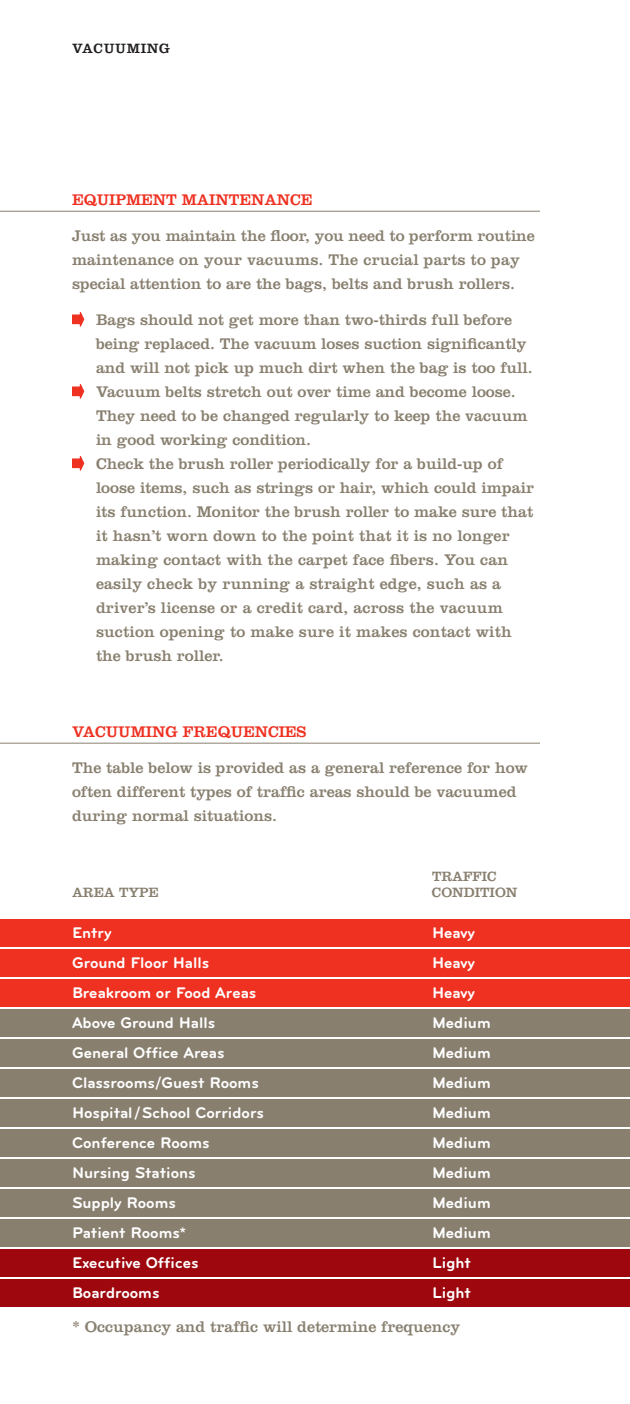
<style>
.page{position:relative;width:630px;height:1404px;background:#fff}
.page>*{position:absolute;margin:0;border:0;box-sizing:border-box;transform-origin:0 0}
.t1{font:16px/24px "Clarendon";color:#887f6f}
.t2{font:700 16px "Bryant";color:#fff}
.t3{font:16px "Clarendon";color:#ef3122}
.t4{font:14px "Clarendon";color:#887f6f}
.t5{font:14px "Clarendon";letter-spacing:.05em;color:#231f20}
</style>
<div class="page">
<div style="left:0;top:1249px;width:630px;height:28px;background:#9d070d"></div>
<div style="left:0;top:1279px;width:630px;height:28px;background:#9d070d"></div>
<div style="left:0;top:1189px;width:630px;height:28px;background:#887f6f"></div>
<div style="left:0;top:1219px;width:630px;height:28px;background:#887f6f"></div>
<div style="left:0;top:919px;width:630px;height:28px;background:#ef3122"></div>
<div style="left:0;top:949px;width:630px;height:28px;background:#ef3122"></div>
<div style="left:0;top:979px;width:630px;height:28px;background:#ef3122"></div>
<div style="left:0;top:1009px;width:630px;height:28px;background:#887f6f"></div>
<div style="left:0;top:1039px;width:630px;height:28px;background:#887f6f"></div>
<div style="left:0;top:1069px;width:630px;height:28px;background:#887f6f"></div>
<div style="left:0;top:1099px;width:630px;height:28px;background:#887f6f"></div>
<div style="left:0;top:1129px;width:630px;height:28px;background:#887f6f"></div>
<div style="left:0;top:1159px;width:630px;height:28px;background:#887f6f"></div>
<hr style="left:0;top:211px;width:540px;height:1px;background:#887f6f">
<hr style="left:0;top:743px;width:540px;height:1px;background:#887f6f">
<svg style="left:72px;top:312px;width:12px;height:15px"></svg>
<svg style="left:72px;top:384px;width:12px;height:15px"></svg>
<svg style="left:72px;top:456px;width:12px;height:15px"></svg>
<p class="t5" style="left:72px;top:40px;width:100px">VACUUMING</p>
<p class="t3" style="left:72px;top:190px;width:242px">EQUIPMENT MAINTENANCE</p>
<p class="t1" style="left:72px;top:223px;width:464px">Just as you maintain the floor, you need to perform routine maintenance on your vacuums. The crucial parts to pay special attention to are the bags, belts and brush rollers.</p>
<p class="t1" style="left:96px;top:307px;width:440px">Bags should not get more than two-thirds full before being replaced. The vacuum loses suction significantly and will not pick up much dirt when the bag is too full.<br>Vacuum belts stretch out over time and become loose.<br>They need to be changed regularly to keep the vacuum in good working condition.<br>Check the brush roller periodically for a build-up of loose items, such as strings or hair, which could impair its function. Monitor the brush roller to make sure that it hasn’t worn down to the point that it is no longer making contact with the carpet face fibers. You can easily check by running a straight edge, such as a driver’s license or a credit card, across the vacuum suction opening to make sure it makes contact with the brush roller.</p>
<p class="t3" style="left:72px;top:722px;width:236px">VACUUMING FREQUENCIES</p>
<p class="t1" style="left:72px;top:755px;width:457px">The table below is provided as a general reference for how often different types of traffic areas should be vacuumed during normal situations.</p>
<p class="t4" style="left:432px;top:868px;width:66px">TRAFFIC</p>
<p class="t4" style="left:72px;top:884px;width:88px">AREA TYPE</p>
<p class="t4" style="left:432px;top:884px;width:87px">CONDITION</p>
<p class="t2" style="left:72px;top:923px;width:41px">Entry</p>
<p class="t2" style="left:432px;top:923px;width:45px">Heavy</p>
<p class="t2" style="left:72px;top:953px;width:139px">Ground Floor Halls</p>
<p class="t2" style="left:432px;top:953px;width:45px">Heavy</p>
<p class="t2" style="left:72px;top:983px;width:186px">Breakroom or Food Areas</p>
<p class="t2" style="left:432px;top:983px;width:45px">Heavy</p>
<p class="t2" style="left:72px;top:1013px;width:145px">Above Ground Halls</p>
<p class="t2" style="left:432px;top:1013px;width:60px">Medium</p>
<p class="t2" style="left:72px;top:1043px;width:154px">General Office Areas</p>
<p class="t2" style="left:432px;top:1043px;width:60px">Medium</p>
<p class="t2" style="left:72px;top:1073px;width:188px">Classrooms/Guest Rooms</p>
<p class="t2" style="left:432px;top:1073px;width:60px">Medium</p>
<p class="t2" style="left:72px;top:1103px;width:194px">Hospital/School Corridors</p>
<p class="t2" style="left:432px;top:1103px;width:60px">Medium</p>
<p class="t2" style="left:72px;top:1133px;width:139px">Conference Rooms</p>
<p class="t2" style="left:432px;top:1133px;width:60px">Medium</p>
<p class="t2" style="left:72px;top:1163px;width:125px">Nursing Stations</p>
<p class="t2" style="left:432px;top:1163px;width:60px">Medium</p>
<p class="t2" style="left:72px;top:1193px;width:105px">Supply Rooms</p>
<p class="t2" style="left:432px;top:1193px;width:60px">Medium</p>
<p class="t2" style="left:72px;top:1223px;width:116px">Patient Rooms*</p>
<p class="t2" style="left:432px;top:1223px;width:60px">Medium</p>
<p class="t2" style="left:72px;top:1253px;width:128px">Executive Offices</p>
<p class="t2" style="left:432px;top:1253px;width:40px">Light</p>
<p class="t2" style="left:72px;top:1283px;width:89px">Boardrooms</p>
<p class="t2" style="left:432px;top:1283px;width:40px">Light</p>
<p class="t1" style="left:72px;top:1314px;width:390px">* Occupancy and traffic will determine frequency</p>
</div>
